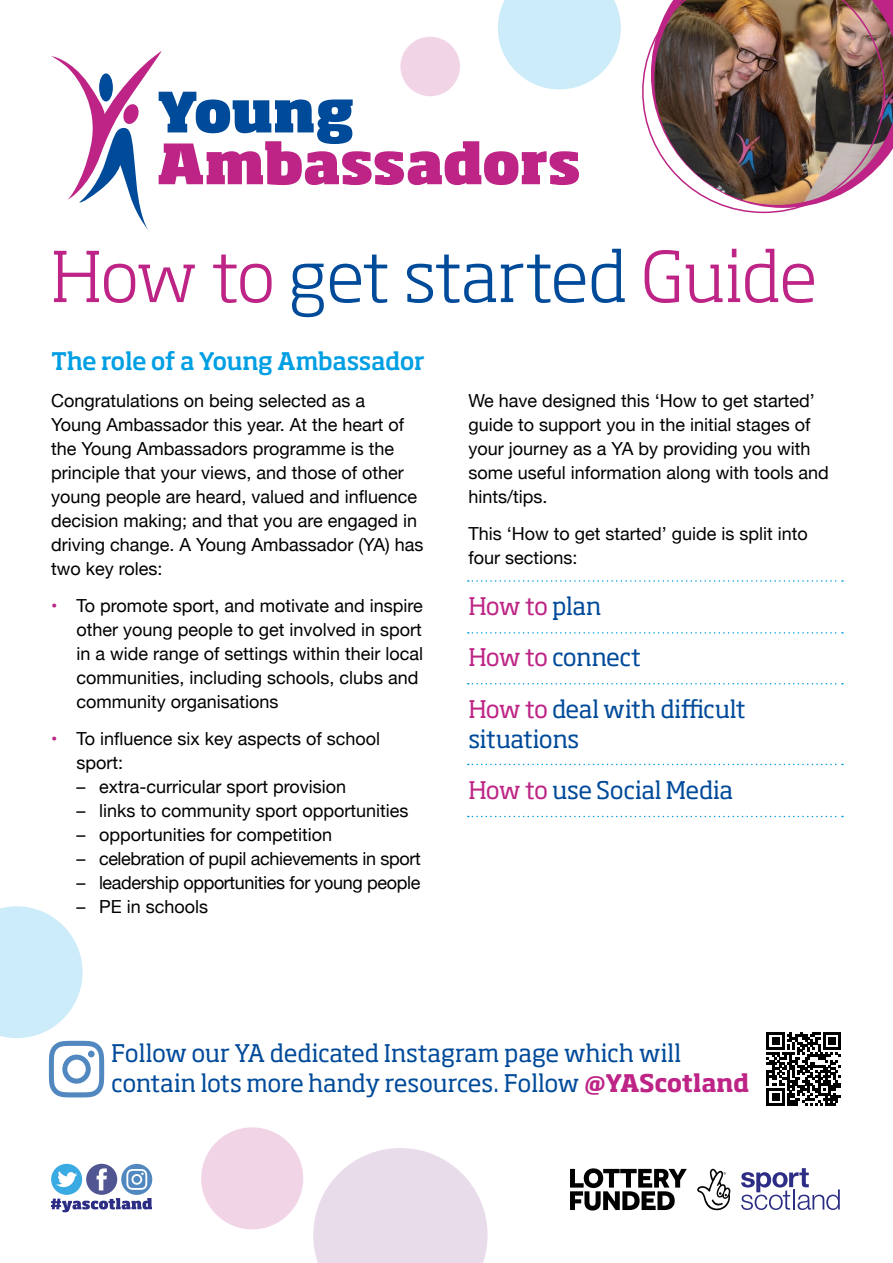
<style>
.page{position:relative;width:893px;height:1263px;background:#fff}
.page>*{position:absolute;margin:0;border:0;box-sizing:border-box;transform-origin:0 0}
.t1{font:300 69px "Soho Std";letter-spacing:-.02em;color:#bd2485}
.Paragraph_Style_1{font:24px/30px "Soho Std";letter-spacing:-.02em;color:#004a9a}
.t2{font:500 24px "Soho Std";letter-spacing:-.02em;color:#009fe3}
.Paragraph_Style_1-2{font:24px "Soho Std";letter-spacing:-.025em;color:#bd2485}
.Paragraph_Style_1-3{font:18px/24px "Helvetica Neue";color:#000}
.Paragraph_Style_1-4{font:18px "Helvetica Neue";letter-spacing:-.02em;color:#000}
.s1{color:#004a9a}
.s2{font-weight:700;color:#bd2485}
.s3{color:#bd2485}
</style>
<div class="page">
<div style="left:201px;top:1127px;width:102px;height:102px;background:#f2d4e7;border-radius:50%"></div>
<svg style="left:313px;top:1148px;width:175px;height:115px"></svg>
<img style="left:885px;top:0;width:8px;height:159px">
<img style="left:642px;top:0;width:243px;height:213px">
<svg style="left:51px;top:0;width:570px;height:232px"></svg>
<svg style="left:697px;top:1169px;width:34px;height:41px"></svg>
<svg style="left:570px;top:1168px;width:117px;height:42px"></svg>
<svg style="left:741px;top:1168px;width:99px;height:42px"></svg>
<div style="left:121px;top:1164px;width:31px;height:31px;background:#5188bf;border-radius:50%"></div>
<svg style="left:126px;top:1169px;width:21px;height:21px"></svg>
<div style="left:86px;top:1164px;width:31px;height:31px;background:#505691;border-radius:50%"></div>
<svg style="left:97px;top:1168px;width:10px;height:22px"></svg>
<div style="left:51px;top:1164px;width:31px;height:31px;background:#3aabe2;border-radius:50%"></div>
<svg style="left:56px;top:1171px;width:21px;height:17px"></svg>
<svg style="left:51px;top:1198px;width:101px;height:14px"></svg>
<svg style="left:468px;top:580px;width:375px;height:2px"></svg>
<svg style="left:468px;top:683px;width:375px;height:1px"></svg>
<svg style="left:468px;top:632px;width:375px;height:2px"></svg>
<svg style="left:468px;top:764px;width:375px;height:1px"></svg>
<svg style="left:468px;top:816px;width:375px;height:1px"></svg>
<svg style="left:767px;top:1032px;width:74px;height:74px"></svg>
<svg style="left:0;top:906px;width:104px;height:191px"></svg>
<div style="left:88px;top:1050px;width:7px;height:7px;background:#5188bf;border-radius:50%"></div>
<p class="t1" style="left:51px;top:233px;width:767px">How to <span class="s1">get started</span> Guide</p>
<p class="t2" style="left:51px;top:346px;width:375px">The role of a Young Ambassador</p>
<p class="Paragraph_Style_1-3" style="left:51px;top:390px;width:374px">Congratulations on being selected as a<br>Young Ambassador this year. At the heart of the Young Ambassadors programme is the principle that your views, and those of other young people are heard, valued and influence decision making; and that you are engaged in driving change. A Young Ambassador (YA) has two key roles:</p>
<p class="Paragraph_Style_1-3" style="left:77px;top:595px;width:348px;text-indent:-26px"><span class="s2">•</span> To promote sport, and motivate and inspire other young people to get involved in sport in a wide range of settings within their local communities, including schools, clubs and community organisations</p>
<p class="Paragraph_Style_1-3" style="left:77px;top:727px;width:305px;text-indent:-26px"><span class="s2">•</span> To influence six key aspects of school sport:</p>
<p class="Paragraph_Style_1-3" style="left:77px;top:775px;width:271px">– extra-curricular sport provision</p>
<p class="Paragraph_Style_1-3" style="left:77px;top:799px;width:333px">– links to community sport opportunities</p>
<p class="Paragraph_Style_1-3" style="left:77px;top:823px;width:257px">– opportunities for competition</p>
<p class="Paragraph_Style_1-4" style="left:77px;top:845px;width:346px">– celebration of pupil achievements in sport</p>
<p class="Paragraph_Style_1-4" style="left:77px;top:869px;width:345px">– leadership opportunities for young people</p>
<p class="Paragraph_Style_1-3" style="left:77px;top:895px;width:133px">– PE in schools</p>
<p class="Paragraph_Style_1-3" style="left:468px;top:390px;width:362px">We have designed this ‘How to get started’ guide to support you in the initial stages of your journey as a YA by providing you with some useful information along with tools and hints/tips.</p>
<p class="Paragraph_Style_1-3" style="left:468px;top:523px;width:341px">This ‘How to get started’ guide is split into four sections:</p>
<p class="Paragraph_Style_1-2" style="left:468px;top:591px;width:135px">How to <span class="s1">plan</span></p>
<p class="Paragraph_Style_1" style="left:468px;top:642px;width:174px"><span class="s3">How to</span> connect</p>
<p class="Paragraph_Style_1" style="left:468px;top:694px;width:279px"><span class="s3">How to</span> deal with difficult situations</p>
<p class="Paragraph_Style_1" style="left:468px;top:775px;width:266px"><span class="s3">How to</span> use Social Media</p>
<p class="Paragraph_Style_1" style="left:111px;top:1038px;width:639px">Follow our YA dedicated Instagram page which will contain lots more handy resources. Follow <span class="s2">@YAScotland</span></p>
</div>
